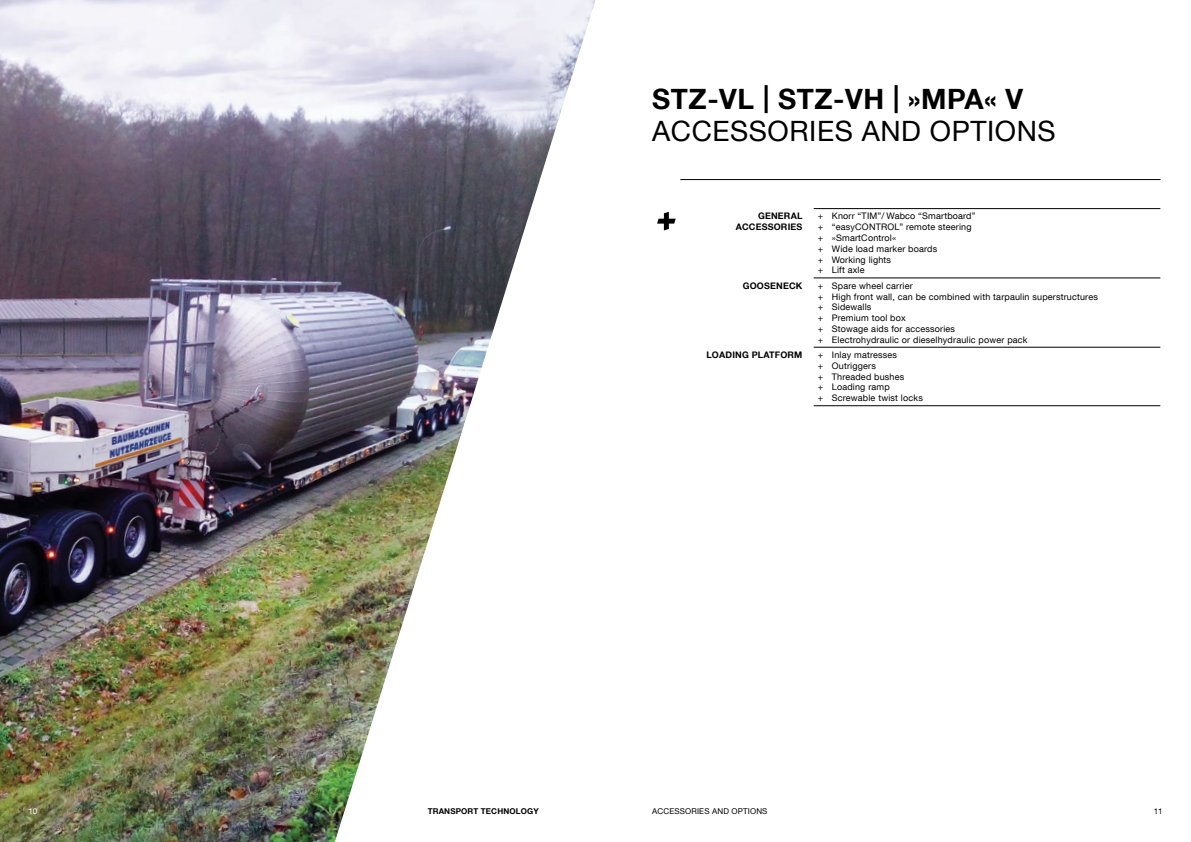
<style>
.page{position:relative;width:1191px;height:842px;background:#fff}
.page>*{position:absolute;margin:0;border:0;box-sizing:border-box;transform-origin:0 0}
.t1{font:28px "Helvetica Neue LT Com";letter-spacing:.02em;color:#000}
.t2{font:700 28px "Helvetica Neue LT Com";letter-spacing:.02em;color:#000}
.t3{font:9px/10.8px "Helvetica Neue LT Com";letter-spacing:.02em;color:#000}
.t4{font:700 9px/10.8px "Helvetica Neue LT Com";letter-spacing:.02em;color:#000;text-align:right}
.t5{font:8px "Helvetica Neue LT Com";letter-spacing:.02em;color:#000}
.t6{font:700 8px "Helvetica Neue LT Com";letter-spacing:.02em;color:#000}
.t7{font:8px "Helvetica Neue LT Com";color:#fff}
</style>
<div class="page">
<img style="left:0;top:0;width:595px;height:842px">
<hr style="left:813px;top:208px;width:347px;height:1px;background:#000">
<hr style="left:813px;top:278px;width:347px;height:1px;background:#000">
<hr style="left:813px;top:347px;width:347px;height:1px;background:#000">
<hr style="left:813px;top:405px;width:347px;height:1px;background:#000">
<svg style="left:657px;top:212px;width:18px;height:18px"></svg>
<hr style="left:680px;top:179px;width:480px;height:1px;background:#000">
<h1 class="t2" style="left:652px;top:81px;width:372px">STZ-VL | STZ-VH | »MPA« V</h1>
<h1 class="t1" style="left:652px;top:114px;width:405px">ACCESSORIES AND OPTIONS</h1>
<p class="t4" style="left:735px;top:211px;width:68px">GENERAL<br>ACCESSORIES</p>
<p class="t3" style="left:817px;top:211px;width:159px">+ Knorr “TIM”/ Wabco “Smartboard” + “easyCONTROL” remote steering + »SmartControl«<br>+ Wide load marker boards<br>+ Working lights<br>+ Lift axle</p>
<p class="t4" style="left:742px;top:280px;width:61px">GOOSENECK</p>
<p class="t3" style="left:817px;top:280px;width:282px">+ Spare wheel carrier<br>+ High front wall, can be combined with tarpaulin superstructures + Sidewalls<br>+ Premium tool box<br>+ Stowage aids for accessories<br>+ Electrohydraulic or dieselhydraulic power pack</p>
<p class="t4" style="left:706px;top:349px;width:97px">LOADING PLATFORM</p>
<p class="t3" style="left:817px;top:349px;width:107px">+ Inlay matresses<br>+ Outriggers<br>+ Threaded bushes<br>+ Loading ramp<br>+ Screwable twist locks</p>
<p class="t7" style="left:28px;top:806px;width:10px">10</p>
<p class="t6" style="left:428px;top:806px;width:113px">TRANSPORT TECHNOLOGY</p>
<p class="t5" style="left:652px;top:806px;width:117px">ACCESSORIES AND OPTIONS</p>
<p class="t5" style="left:1153px;top:806px;width:10px">11</p>
</div>
